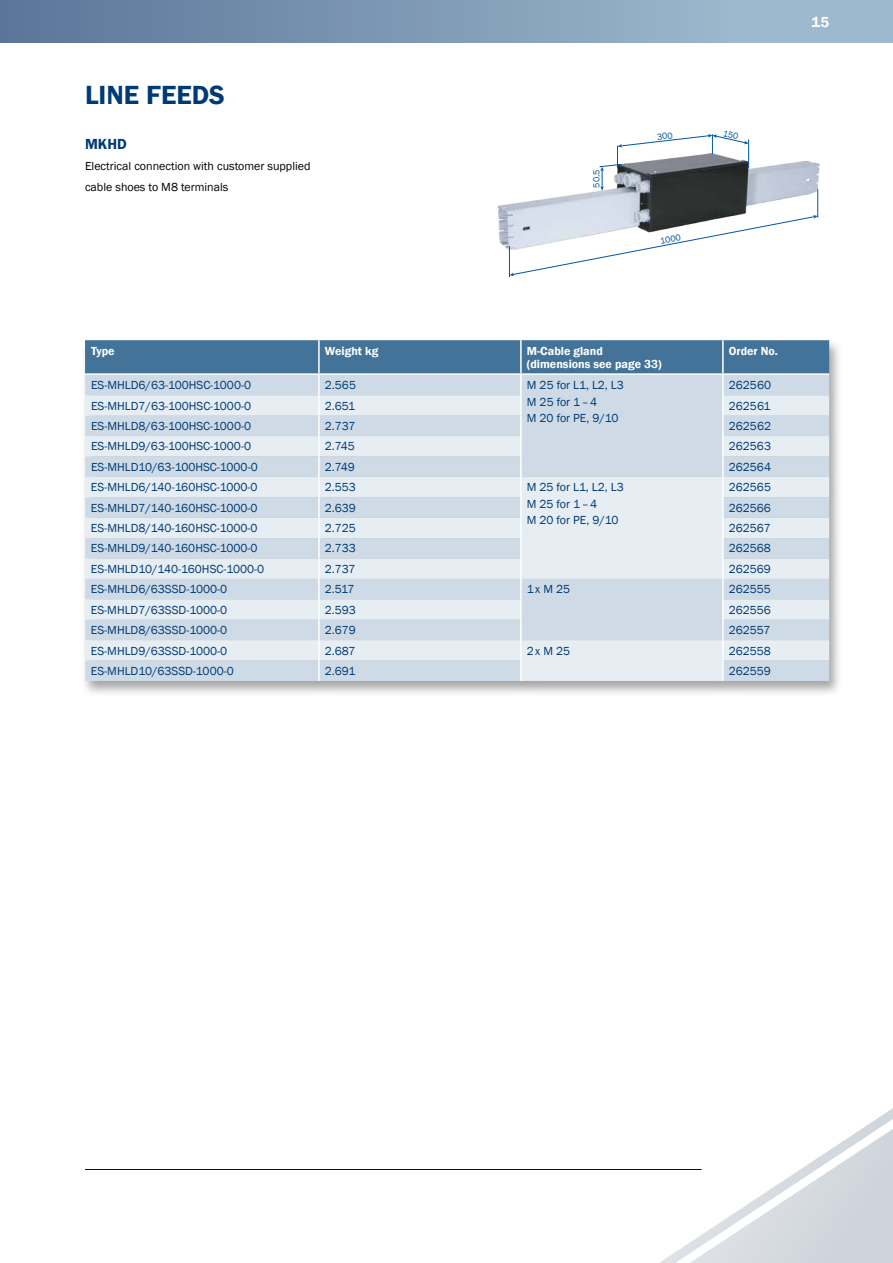
<style>
.page{position:relative;width:893px;height:1263px;background:#fff}
.page>*{position:absolute;margin:0;border:0;box-sizing:border-box;transform-origin:0 0}
.t1{font:600 27px "Franklin Gothic";color:#003a74}
.t2{font:600 15px "Franklin Gothic";color:#003a74}
.t3{font:600 15px "Franklin Gothic";color:#fff}
.t4{font:12px/16.5px "Franklin Gothic";color:#003a74}
.t5{font:12px/21.3px "Franklin Gothic";color:#000}
.t6{font:600 12px/13.5px "Franklin Gothic";color:#fff}
.t7{font:9px "Franklin Gothic";color:#0055a3}
</style>
<div class="page">
<div style="left:0;top:0;width:893px;height:43px;background:linear-gradient(to right,#5c769a,#a5c2d4)"></div>
<hr style="left:85px;top:1169px;width:617px;height:1px;background:#000">
<svg style="left:640px;top:1108px;width:253px;height:155px"></svg>
<div style="left:80px;top:339px;width:763px;height:359px;background:#000;opacity:.35"></div>
<div style="left:85px;top:340px;width:744px;height:33px;background:#44739a"></div>
<div style="left:85px;top:375px;width:744px;height:20px;background:#cedbe6"></div>
<svg style="left:85px;top:395px;width:744px;height:286px;background:#d9e3ec"></svg>
<hr style="left:318px;top:340px;width:2px;height:33px;background:#fff">
<hr style="left:520px;top:340px;width:2px;height:33px;background:#fff">
<hr style="left:722px;top:340px;width:2px;height:33px;background:#fff">
<hr style="left:85px;top:373px;width:234px;height:2px;background:#fff">
<hr style="left:319px;top:373px;width:202px;height:2px;background:#fff">
<hr style="left:521px;top:373px;width:202px;height:2px;background:#fff">
<hr style="left:723px;top:373px;width:106px;height:2px;background:#fff">
<hr style="left:318px;top:375px;width:2px;height:20px;background:#fff">
<hr style="left:520px;top:375px;width:2px;height:20px;background:#fff">
<hr style="left:722px;top:375px;width:2px;height:20px;background:#fff">
<hr style="left:318px;top:395px;width:2px;height:21px;background:#fff">
<hr style="left:520px;top:395px;width:2px;height:21px;background:#fff">
<hr style="left:722px;top:395px;width:2px;height:21px;background:#fff">
<hr style="left:318px;top:416px;width:2px;height:20px;background:#fff">
<hr style="left:520px;top:416px;width:2px;height:20px;background:#fff">
<hr style="left:722px;top:416px;width:2px;height:20px;background:#fff">
<hr style="left:318px;top:436px;width:2px;height:20px;background:#fff">
<hr style="left:520px;top:436px;width:2px;height:20px;background:#fff">
<hr style="left:722px;top:436px;width:2px;height:20px;background:#fff">
<hr style="left:318px;top:456px;width:2px;height:21px;background:#fff">
<hr style="left:520px;top:456px;width:2px;height:21px;background:#fff">
<hr style="left:722px;top:456px;width:2px;height:21px;background:#fff">
<hr style="left:318px;top:477px;width:2px;height:20px;background:#fff">
<hr style="left:520px;top:477px;width:2px;height:20px;background:#fff">
<hr style="left:722px;top:477px;width:2px;height:20px;background:#fff">
<hr style="left:318px;top:497px;width:2px;height:21px;background:#fff">
<hr style="left:520px;top:497px;width:2px;height:21px;background:#fff">
<hr style="left:722px;top:497px;width:2px;height:21px;background:#fff">
<hr style="left:318px;top:518px;width:2px;height:20px;background:#fff">
<hr style="left:520px;top:518px;width:2px;height:20px;background:#fff">
<hr style="left:722px;top:518px;width:2px;height:20px;background:#fff">
<hr style="left:318px;top:538px;width:2px;height:20px;background:#fff">
<hr style="left:520px;top:538px;width:2px;height:20px;background:#fff">
<hr style="left:722px;top:538px;width:2px;height:20px;background:#fff">
<hr style="left:318px;top:558px;width:2px;height:21px;background:#fff">
<hr style="left:520px;top:558px;width:2px;height:21px;background:#fff">
<hr style="left:722px;top:558px;width:2px;height:21px;background:#fff">
<hr style="left:318px;top:579px;width:2px;height:20px;background:#fff">
<hr style="left:520px;top:579px;width:2px;height:20px;background:#fff">
<hr style="left:722px;top:579px;width:2px;height:20px;background:#fff">
<hr style="left:318px;top:599px;width:2px;height:21px;background:#fff">
<hr style="left:520px;top:599px;width:2px;height:21px;background:#fff">
<hr style="left:722px;top:599px;width:2px;height:21px;background:#fff">
<hr style="left:318px;top:620px;width:2px;height:20px;background:#fff">
<hr style="left:520px;top:620px;width:2px;height:20px;background:#fff">
<hr style="left:722px;top:620px;width:2px;height:20px;background:#fff">
<hr style="left:318px;top:640px;width:2px;height:20px;background:#fff">
<hr style="left:520px;top:640px;width:2px;height:20px;background:#fff">
<hr style="left:722px;top:640px;width:2px;height:20px;background:#fff">
<hr style="left:318px;top:660px;width:2px;height:21px;background:#fff">
<hr style="left:520px;top:660px;width:2px;height:21px;background:#fff">
<hr style="left:722px;top:660px;width:2px;height:21px;background:#fff">
<img style="left:497px;top:163px;width:323px;height:88px">
<svg style="left:509px;top:134px;width:309px;height:142px"></svg>
<h1 class="t1" style="left:85px;top:78px;width:141px">LINE FEEDS</h1>
<p class="t2" style="left:85px;top:135px;width:43px">MKHD</p>
<p class="t5" style="left:85px;top:156px;width:227px">Electrical connection with customer supplied cable shoes to M8 terminals</p>
<p class="t7" style="left:591px;top:188px;width:20px;rotate:-90deg">50,5</p>
<p class="t7" style="left:659px;top:236px;width:22px;rotate:-11deg">1000</p>
<p class="t3" style="left:811px;top:12px;width:19px">15</p>
<p class="t6" style="left:91px;top:344px;width:25px">Type</p>
<p class="t6" style="left:325px;top:344px;width:55px">Weight kg</p>
<p class="t6" style="left:527px;top:344px;width:136px">M-Cable gland (dimensions see page 33)</p>
<p class="t6" style="left:729px;top:344px;width:51px">Order No.</p>
<p class="t4" style="left:91px;top:377px;width:162px">ES-MHLD6/63-100HSC-1000-0</p>
<p class="t4" style="left:325px;top:377px;width:33px">2.565</p>
<p class="t4" style="left:527px;top:377px;width:98px">M 25 for L1, L2, L3<br>M 25 for 1–4<br>M 20 for PE, 9/10</p>
<p class="t4" style="left:729px;top:377px;width:44px">262560</p>
<p class="t4" style="left:91px;top:398px;width:162px">ES-MHLD7/63-100HSC-1000-0</p>
<p class="t4" style="left:325px;top:398px;width:32px">2.651</p>
<p class="t4" style="left:729px;top:398px;width:43px">262561</p>
<p class="t4" style="left:91px;top:418px;width:162px">ES-MHLD8/63-100HSC-1000-0</p>
<p class="t4" style="left:325px;top:418px;width:32px">2.737</p>
<p class="t4" style="left:729px;top:418px;width:44px">262562</p>
<p class="t4" style="left:91px;top:438px;width:162px">ES-MHLD9/63-100HSC-1000-0</p>
<p class="t4" style="left:325px;top:438px;width:31px">2.745</p>
<p class="t4" style="left:729px;top:438px;width:44px">262563</p>
<p class="t4" style="left:91px;top:459px;width:168px">ES-MHLD10/63-100HSC-1000-0</p>
<p class="t4" style="left:325px;top:459px;width:31px">2.749</p>
<p class="t4" style="left:729px;top:459px;width:44px">262564</p>
<p class="t4" style="left:91px;top:479px;width:168px">ES-MHLD6/140-160HSC-1000-0</p>
<p class="t4" style="left:325px;top:479px;width:33px">2.553</p>
<p class="t4" style="left:527px;top:479px;width:98px">M 25 for L1, L2, L3<br>M 25 for 1–4<br>M 20 for PE, 9/10</p>
<p class="t4" style="left:729px;top:479px;width:44px">262565</p>
<p class="t4" style="left:91px;top:500px;width:168px">ES-MHLD7/140-160HSC-1000-0</p>
<p class="t4" style="left:325px;top:500px;width:33px">2.639</p>
<p class="t4" style="left:729px;top:500px;width:44px">262566</p>
<p class="t4" style="left:91px;top:520px;width:168px">ES-MHLD8/140-160HSC-1000-0</p>
<p class="t4" style="left:325px;top:520px;width:33px">2.725</p>
<p class="t4" style="left:729px;top:520px;width:44px">262567</p>
<p class="t4" style="left:91px;top:540px;width:168px">ES-MHLD9/140-160HSC-1000-0</p>
<p class="t4" style="left:325px;top:540px;width:33px">2.733</p>
<p class="t4" style="left:729px;top:540px;width:44px">262568</p>
<p class="t4" style="left:91px;top:561px;width:175px">ES-MHLD10/140-160HSC-1000-0</p>
<p class="t4" style="left:325px;top:561px;width:32px">2.737</p>
<p class="t4" style="left:729px;top:561px;width:44px">262569</p>
<p class="t4" style="left:91px;top:581px;width:138px">ES-MHLD6/63SSD-1000-0</p>
<p class="t4" style="left:325px;top:581px;width:31px">2.517</p>
<p class="t4" style="left:527px;top:581px;width:45px">1x M 25</p>
<p class="t4" style="left:729px;top:581px;width:44px">262555</p>
<p class="t4" style="left:91px;top:602px;width:138px">ES-MHLD7/63SSD-1000-0</p>
<p class="t4" style="left:325px;top:602px;width:33px">2.593</p>
<p class="t4" style="left:729px;top:602px;width:44px">262556</p>
<p class="t4" style="left:91px;top:622px;width:138px">ES-MHLD8/63SSD-1000-0</p>
<p class="t4" style="left:325px;top:622px;width:33px">2.679</p>
<p class="t4" style="left:729px;top:622px;width:43px">262557</p>
<p class="t4" style="left:91px;top:642px;width:138px">ES-MHLD9/63SSD-1000-0</p>
<p class="t4" style="left:325px;top:642px;width:32px">2.687</p>
<p class="t4" style="left:527px;top:642px;width:45px">2x M 25</p>
<p class="t4" style="left:729px;top:642px;width:44px">262558</p>
<p class="t4" style="left:91px;top:663px;width:144px">ES-MHLD10/63SSD-1000-0</p>
<p class="t4" style="left:325px;top:663px;width:32px">2.691</p>
<p class="t4" style="left:729px;top:663px;width:44px">262559</p>
</div>
